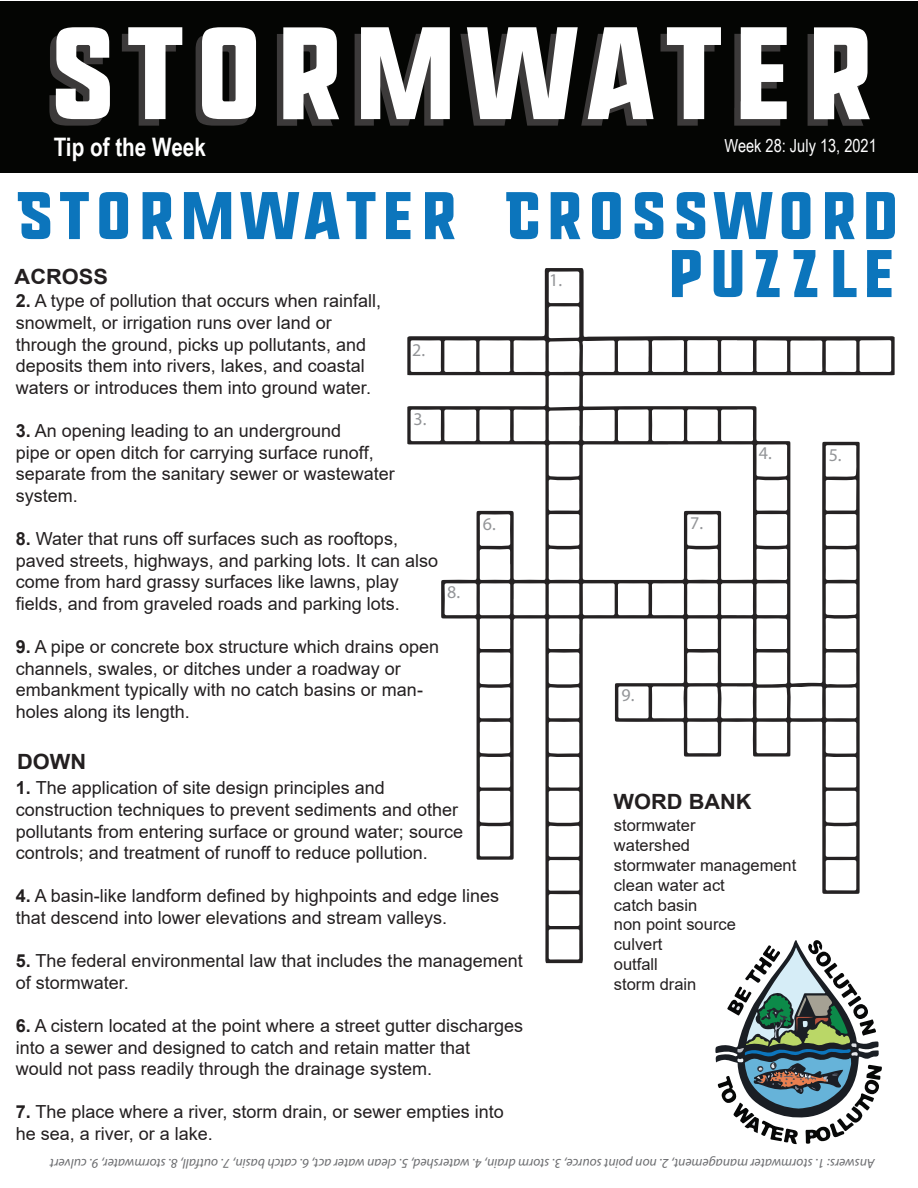
<style>
.page{position:relative;width:918px;height:1188px;background:#fff}
.page>*{position:absolute;margin:0;border:0;box-sizing:border-box;transform-origin:0 0}
.t1{font:131.25px "Montana";color:#fff}
.t2{font:67.2px "Montana";color:#0c75bc;scale:1.04 1}
.t3{font:700 25.5px "Arial Narrow";color:#fff}
.t4{font:700 21px "Arial";color:#231f20;scale:1.04 1}
.t5{font:18px/21.6px "Arial";color:#231f20}
.t6{font:18px "Arial Narrow";color:#fff}
.t7{font:18px "Myriad Pro";color:#939598}
.t8{font:16.5px/19.8px "Arial";color:#231f20}
.t9{font:italic 13.5px "Myriad Pro";color:#6c6d70}
.s1{font-weight:700}
</style>
<div class="page">
<div style="left:0;top:1px;width:918px;height:172px;background:#040503"></div>
<svg style="left:407px;top:271px;width:484px;height:873px"></svg>
<h1 class="t1" style="left:43px;top:13px;width:837px">STORMWATER</h1>
<h3 class="t3" style="left:54px;top:128px;width:154px">Tip of the Week</h3>
<p class="t6" style="left:724px;top:132px;width:154px">Week 28: July 13, 2021</p>
<h2 class="t2" style="left:15px;top:185px;width:854px">STORMWATER CROSSWORD</h2>
<p class="t4" style="left:15px;top:262px;width:91px">ACROSS</p>
<p class="t7" style="left:549px;top:269px;width:14px">1.</p>
<h2 class="t2" style="left:665px;top:243px;width:226px">PUZZLE</h2>
<p class="t5" style="left:16px;top:290px;width:367px"><span class="s1">2.</span> A type of pollution that occurs when rainfall, snowmelt, or irrigation runs over land or through the ground, picks up pollutants, and deposits them into rivers, lakes, and coastal waters or introduces them into ground water.</p>
<p class="t5" style="left:16px;top:420px;width:381px"><span class="s1">3.</span> An opening leading to an underground<br>pipe or open ditch for carrying surface runoff, separate from the sanitary sewer or wastewater system.</p>
<p class="t5" style="left:16px;top:528px;width:424px"><span class="s1">8.</span> Water that runs off surfaces such as rooftops, paved streets, highways, and parking lots. It can also come from hard grassy surfaces like lawns, play fields, and from graveled roads and parking lots.</p>
<p class="t5" style="left:16px;top:636px;width:425px"><span class="s1">9.</span> A pipe or concrete box structure which drains open channels, swales, or ditches under a roadway or embankment typically with no catch basins or man&shy;holes along its length.</p>
<p class="t7" style="left:412px;top:339px;width:14px">2.</p>
<p class="t7" style="left:414px;top:408px;width:14px">3.</p>
<p class="t7" style="left:759px;top:442px;width:14px">4.</p>
<p class="t7" style="left:829px;top:443px;width:14px">5.</p>
<p class="t7" style="left:483px;top:513px;width:14px">6.</p>
<p class="t7" style="left:690px;top:511px;width:14px">7.</p>
<p class="t7" style="left:447px;top:581px;width:14px">8.</p>
<p class="t7" style="left:621px;top:684px;width:14px">9.</p>
<p class="t4" style="left:17px;top:747px;width:68px">DOWN</p>
<p class="t5" style="left:16px;top:777px;width:449px"><span class="s1">1.</span> The application of site design principles and construction techniques to prevent sediments and other pollutants from entering surface or ground water; source controls; and treatment of runoff to reduce pollution.</p>
<p class="t5" style="left:16px;top:885px;width:485px"><span class="s1">4.</span> A basin-like landform defined by highpoints and edge lines that descend into lower elevations and stream valleys.</p>
<p class="t5" style="left:16px;top:950px;width:508px"><span class="s1">5.</span> The federal environmental law that includes the management of stormwater.</p>
<p class="t5" style="left:16px;top:1015px;width:509px"><span class="s1">6.</span> A cistern located at the point where a street gutter discharges into a sewer and designed to catch and retain matter that<br>would not pass readily through the drainage system.</p>
<p class="t5" style="left:16px;top:1101px;width:489px"><span class="s1">7.</span> The place where a river, storm drain, or sewer empties into he sea, a river, or a lake.</p>
<p class="t4" style="left:614px;top:787px;width:134px">WORD BANK</p>
<p class="t8" style="left:614px;top:816px;width:184px">stormwater<br>watershed<br>stormwater management clean water act<br>catch basin<br>non point source<br>culvert<br>outfall<br>storm drain</p>
<p class="t9" style="left:875px;top:1172px;width:826px;rotate:-180deg">Answers: 1. stormwater management, 2. non point source, 3. storm drain, 4. watershed, 5. clean water act, 6. catch basin, 7. outfall, 8. stormwater, 9. culvert</p>
</div>
